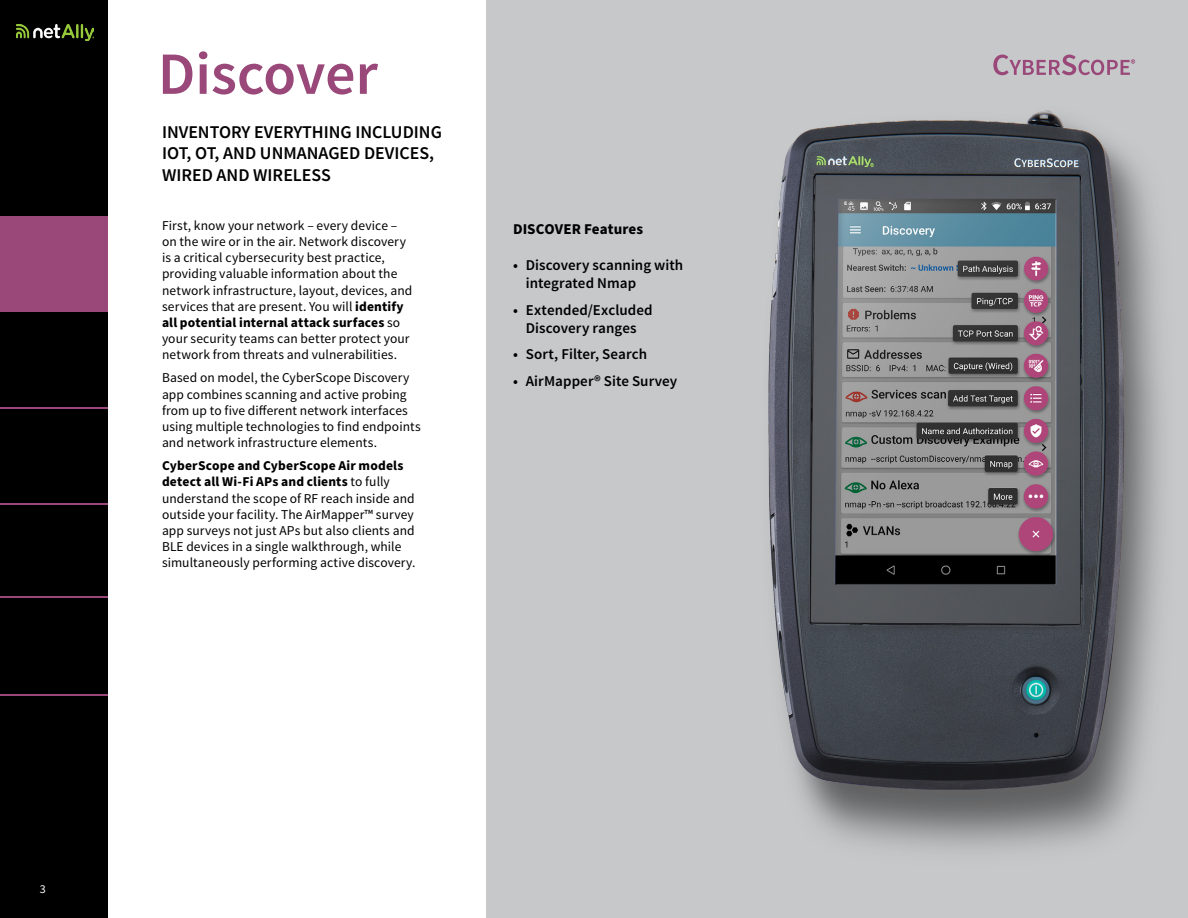
<style>
.page{position:relative;width:1188px;height:918px;background:#fff}
.page>*{position:absolute;margin:0;border:0;box-sizing:border-box;transform-origin:0 0}
.t1{font:600 60px "Source Sans Pro";color:#994879}
.t2{font:600 18px/21.6px "Source Sans Pro";color:#000}
.t3{font:600 15px/18px "Source Sans Pro";letter-spacing:.005em;color:#000}
.t4{font:700 15px "Source Sans Pro";letter-spacing:.005em;color:#000}
.t5{font:13.5px/16.2px "Source Sans Pro";letter-spacing:.01em;color:#000}
.t6{font:12px "Source Sans Pro";color:#fff}
.s1{font-weight:700}
</style>
<div class="page">
<div style="left:486px;top:0;width:702px;height:918px;background:#c7c8ca"></div>
<img style="left:768px;top:110px;width:394px;height:740px">
<div style="left:1px;top:1px;width:106px;height:916px;background:#000"></div>
<div style="left:0;top:0;width:108px;height:918px;border:2px solid #000"></div>
<hr style="left:0;top:407px;width:108px;height:1px;background:#994879">
<hr style="left:0;top:504px;width:108px;height:1px;background:#994879">
<hr style="left:0;top:597px;width:108px;height:1px;background:#994879">
<hr style="left:0;top:695px;width:108px;height:1px;background:#994879">
<img style="left:16px;top:24px;width:78px;height:17px">
<div style="left:0;top:216px;width:108px;height:95px;background:#994879"></div>
<svg style="left:993px;top:55px;width:142px;height:20px"></svg>
<h1 class="t1" style="left:158px;top:36px;width:221px">Discover</h1>
<h2 class="t2" style="left:162px;top:121px;width:281px">INVENTORY EVERYTHING INCLUDING<br>IOT, OT, AND UNMANAGED DEVICES,<br>WIRED AND WIRELESS</h2>
<p class="t5" style="left:162px;top:217px;width:252px">First, know your network – every device – on the wire or in the air. Network discovery is a critical cybersecurity best practice, providing valuable information about the network infrastructure, layout, devices, and services that are present. You will <span class="s1">identify all potential internal attack surfaces</span> so your security teams can better protect your network from threats and vulnerabilities.</p>
<p class="t5" style="left:162px;top:370px;width:260px">Based on model, the CyberScope Discovery app combines scanning and active probing from up to five different network interfaces using multiple technologies to find endpoints and network infrastructure elements.</p>
<p class="t5" style="left:162px;top:458px;width:255px"><span class="s1">CyberScope and CyberScope Air models detect all Wi-Fi APs and clients</span> to fully understand the scope of RF reach inside and outside your facility. The AirMapper™ survey app surveys not just APs but also clients and BLE devices in a single walkthrough, while simultaneously performing active discovery.</p>
<p class="t4" style="left:513px;top:219px;width:132px">DISCOVER Features</p>
<p class="t3" style="left:526px;top:256px;width:159px;text-indent:-13px">• Discovery scanning with integrated Nmap</p>
<p class="t3" style="left:513px;top:301px;width:141px;text-align:center">• Extended/Excluded<br>Discovery ranges</p>
<p class="t3" style="left:513px;top:345px;width:136px">• Sort, Filter, Search</p>
<p class="t3" style="left:513px;top:372px;width:166px">• AirMapper® Site Survey</p>
<p class="t6" style="left:40px;top:882px;width:7px">3</p>
</div>
